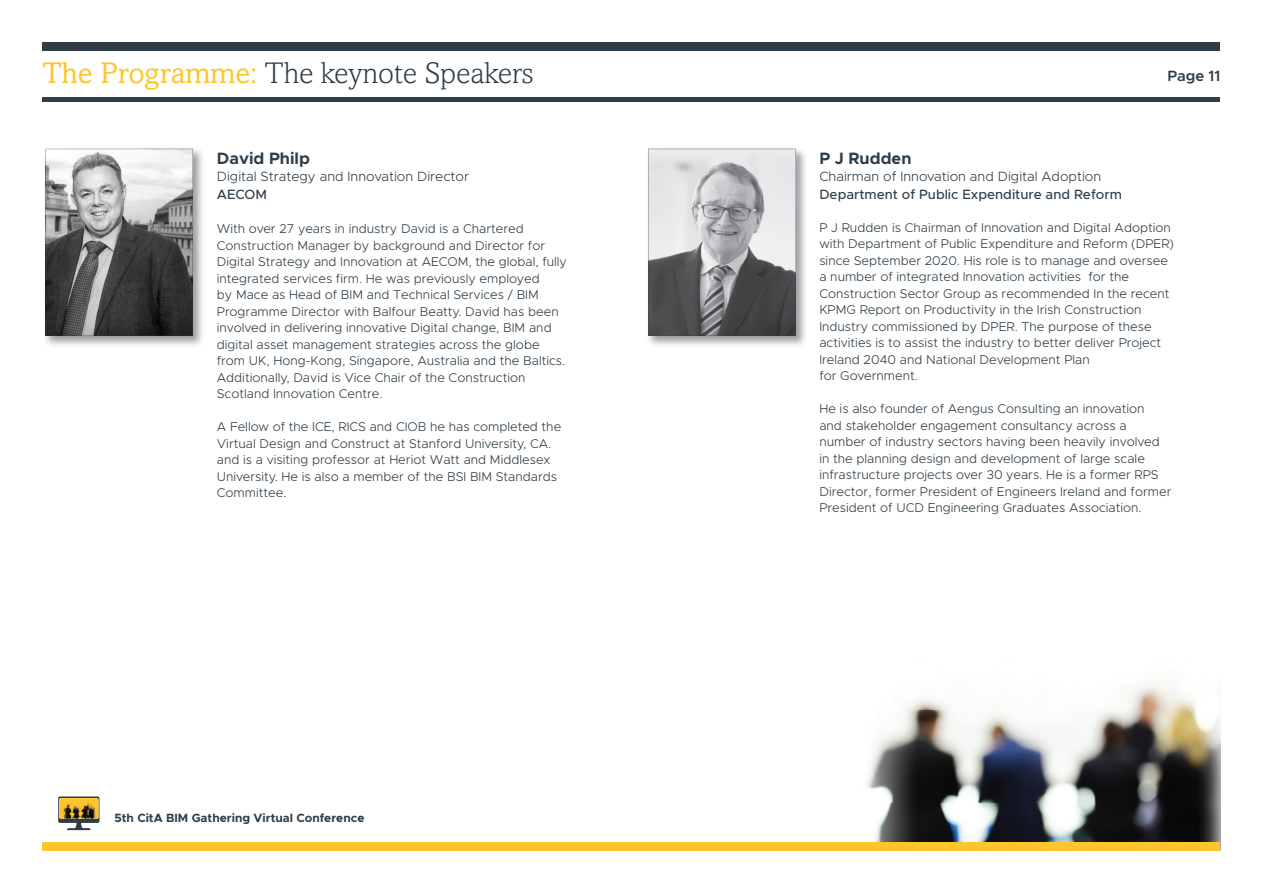
<style>
.page{position:relative;width:1263px;height:893px;background:#fff}
.page>*{position:absolute;margin:0;border:0;box-sizing:border-box;transform-origin:0 0}
.t1{font:300 30px "Amasis";color:#2e3d48}
.t2{font:700 16.5px "Metropolis";color:#2e3d48}
.t3{font:600 15px "Metropolis";color:#2e3d48}
.t4{font:300 13.5px "Metropolis";color:#2e3d48}
.t5{font:500 13.5px "Metropolis";color:#2e3d48}
.t6{font:300 12.75px/16.5px "Metropolis";color:#2e3d48}
.t7{font:700 12px "Metropolis";color:#2e3d48}
.s1{font-weight:400;color:#fec52c}
</style>
<div class="page">
<img style="left:866px;top:683px;width:354px;height:159px">
<div style="left:43px;top:43px;width:1177px;height:8px;background:#2e3d48"></div>
<hr style="left:43px;top:98px;width:1177px;height:4px;background:#2e3d48">
<div style="left:43px;top:842px;width:1177px;height:8px;background:#fec52c"></div>
<img style="left:45px;top:148px;width:157px;height:197px">
<svg style="left:46px;top:149px;width:147px;height:187px"></svg>
<svg style="left:58px;top:796px;width:41px;height:34px"></svg>
<img style="left:59px;top:798px;width:40px;height:21px">
<img style="left:648px;top:148px;width:157px;height:197px">
<svg style="left:648px;top:149px;width:147px;height:187px"></svg>
<h1 class="t1" style="left:43px;top:56px;width:493px"><span class="s1">The Programme:</span> The keynote Speakers</h1>
<p class="t2" style="left:217px;top:148px;width:95px">David Philp</p>
<p class="t4" style="left:217px;top:168px;width:254px">Digital Strategy and Innovation Director</p>
<p class="t5" style="left:217px;top:186px;width:52px">AECOM</p>
<p class="t6" style="left:217px;top:221px;width:352px">With over 27 years in industry David is a Chartered Construction Manager by background and Director for Digital Strategy and Innovation at AECOM, the global, fully integrated services firm. He was previously employed<br>by Mace as Head of BIM and Technical Services / BIM Programme Director with Balfour Beatty. David has been involved in delivering innovative Digital change, BIM and digital asset management strategies across the globe from UK, Hong-Kong, Singapore, Australia and the Baltics.<br>Additionally, David is Vice Chair of the Construction Scotland Innovation Centre.</p>
<p class="t6" style="left:217px;top:419px;width:346px">A Fellow of the ICE, RICS and CIOB he has completed the Virtual Design and Construct at Stanford University, CA. and is a visiting professor at Heriot Watt and Middlesex University. He is also a member of the BSI BIM Standards Committee.</p>
<p class="t7" style="left:114px;top:810px;width:251px">5th CitA BIM Gathering Virtual Conference</p>
<p class="t3" style="left:1167px;top:66px;width:55px">Page 11</p>
<p class="t2" style="left:819px;top:148px;width:94px">P J Rudden</p>
<p class="t4" style="left:819px;top:168px;width:283px">Chairman of Innovation and Digital Adoption</p>
<p class="t5" style="left:819px;top:186px;width:304px">Department of Public Expenditure and Reform</p>
<p class="t6" style="left:819px;top:219px;width:356px">P J Rudden is Chairman of Innovation and Digital Adoption with Department of Public Expenditure and Reform (DPER) since September 2020. His role is to manage and oversee a number of integrated Innovation activities for the Construction Sector Group as recommended In the recent KPMG Report on Productivity in the Irish Construction Industry commissioned by DPER. The purpose of these activities is to assist the industry to better deliver Project Ireland 2040 and National Development Plan<br>for Government.</p>
<p class="t6" style="left:819px;top:401px;width:354px">He is also founder of Aengus Consulting an innovation<br>and stakeholder engagement consultancy across a number of industry sectors having been heavily involved in the planning design and development of large scale infrastructure projects over 30 years. He is a former RPS Director, former President of Engineers Ireland and former President of UCD Engineering Graduates Association.</p>
</div>
